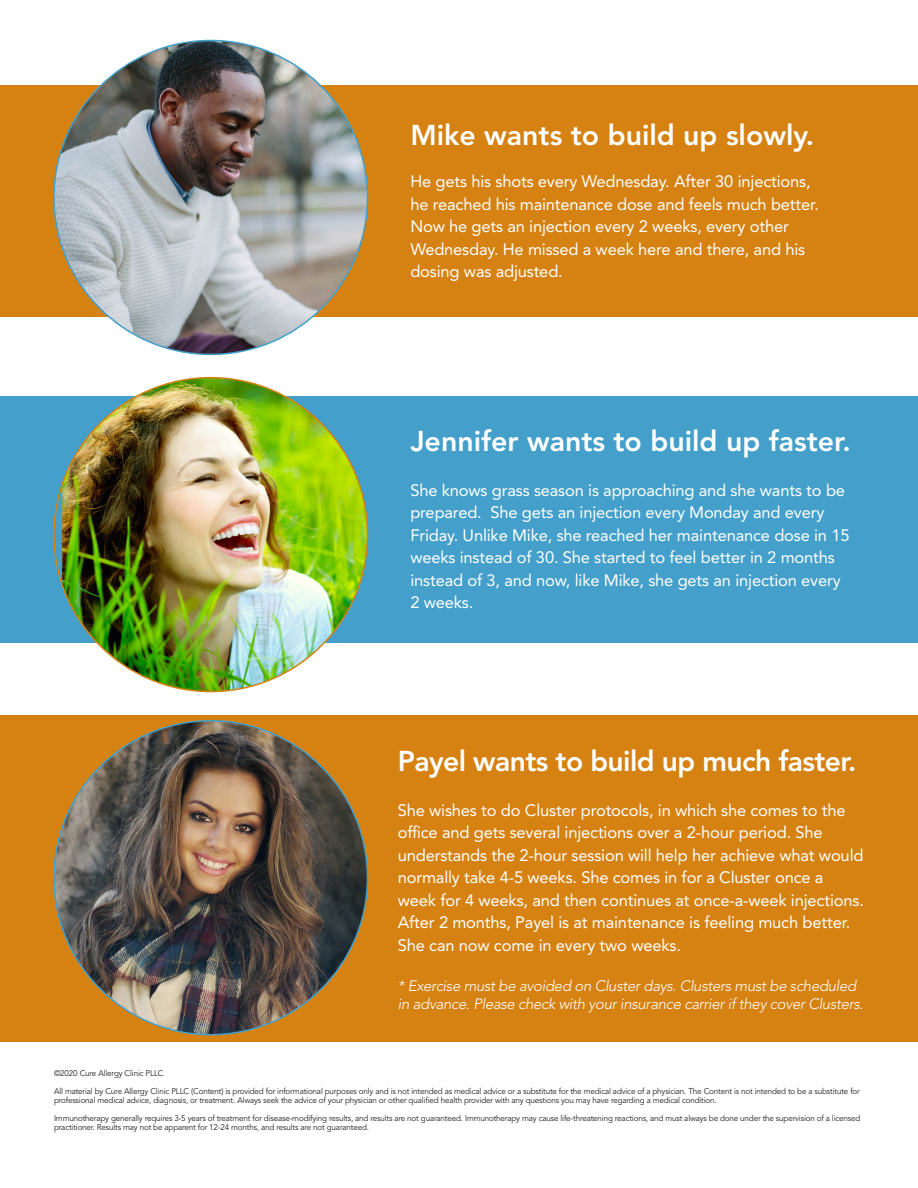
<style>
.page{position:relative;width:918px;height:1188px;background:#fff}
.page>*{position:absolute;margin:0;border:0;box-sizing:border-box;transform-origin:0 0}
.t1{font:800 28.5px "Avenir LT Std";color:#fff}
.t2{font:800 28.5px "Avenir LT Std";letter-spacing:-.02em;color:#fff}
.t3{font:16.5px/22.5px "Avenir LT Std";letter-spacing:-.01em;color:#fff}
.t4{font:italic 300 15px/18px "Avenir LT Std";letter-spacing:-.02em;color:#fff}
.t5{font:8.25px/9px "Avenir LT Std";letter-spacing:-.02em;color:#231f20}
</style>
<div class="page">
<div style="left:0;top:715px;width:918px;height:326px;background:#d68212"></div>
<div style="left:0;top:396px;width:918px;height:247px;background:#44a0ca"></div>
<div style="left:0;top:86px;width:918px;height:231px;background:#d68212"></div>
<img style="left:54px;top:40px;width:313px;height:314px;border-radius:157px">
<img style="left:62px;top:378px;width:305px;height:314px">
<img style="left:54px;top:721px;width:313px;height:314px;border-radius:157px">
<p class="t1" style="left:410px;top:118px;width:405px">Mike wants to build up slowly.</p>
<p class="t3" style="left:410px;top:170px;width:410px">He gets his shots every Wednesday. After 30 injections, he reached his maintenance dose and feels much better.<br>Now he gets an injection every 2 weeks, every other Wednesday. He missed a week here and there, and his dosing was adjusted.</p>
<p class="t1" style="left:410px;top:424px;width:442px">Jennifer wants to build up faster.</p>
<p class="t3" style="left:410px;top:479px;width:441px">She knows grass season is approaching and she wants to be prepared. She gets an injection every Monday and every Friday. Unlike Mike, she reached her maintenance dose in 15 weeks instead of 30. She started to feel better in 2 months instead of 3, and now, like Mike, she gets an injection every 2 weeks.</p>
<p class="t2" style="left:398px;top:744px;width:460px">Payel wants to build up much faster.</p>
<p class="t3" style="left:398px;top:799px;width:468px">She wishes to do Cluster protocols, in which she comes to the office and gets several injections over a 2-hour period. She understands the 2-hour session will help her achieve what would normally take 4-5 weeks. She comes in for a Cluster once a week for 4 weeks, and then continues at once-a-week injections.<br>After 2 months, Payel is at maintenance is feeling much better.<br>She can now come in every two weeks.</p>
<p class="t4" style="left:398px;top:978px;width:467px">* Exercise must be avoided on Cluster days. Clusters must be scheduled in advance. Please check with your insurance carrier if they cover Clusters.</p>
<p class="t5" style="left:54px;top:1069px;width:111px">©2020 Cure Allergy Clinic PLLC</p>
<p class="t5" style="left:54px;top:1087px;width:807px">All material by Cure Allergy Clinic PLLC (Content) is provided for informational purposes only and is not intended as medical advice or a substitute for the medical advice of a physician. The Content is not intended to be a substitute for professional medical advice, diagnosis, or treatment. Always seek the advice of your physician or other qualified health provider with any questions you may have regarding a medical condition.</p>
<p class="t5" style="left:54px;top:1114px;width:808px">Immunotherapy generally requires 3-5 years of treatment for disease-modifying results, and results are not guaranteed. Immunotherapy may cause life-threatening reactions, and must always be done under the supervision of a licensed practitioner. Results may not be apparent for 12-24 months, and results are not guaranteed.</p>
</div>
